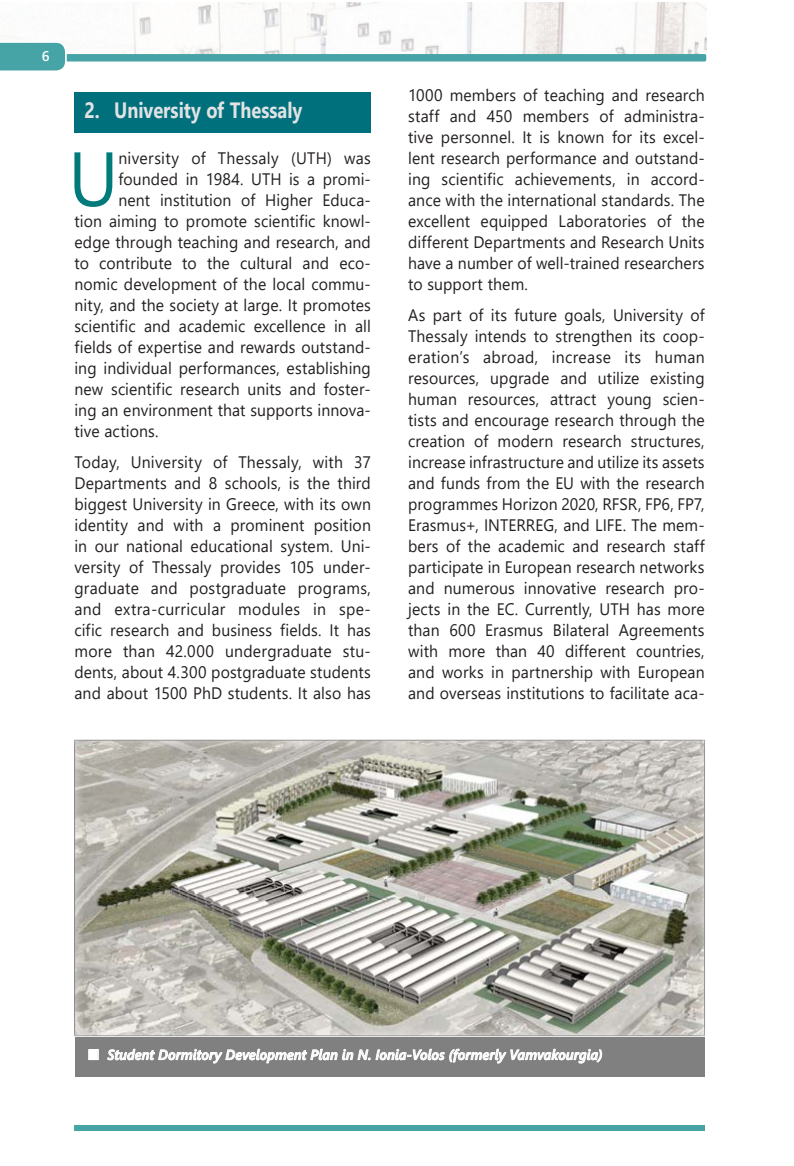
<style>
.page{position:relative;width:794px;height:1166px;background:#fff}
.page>*{position:absolute;margin:0;border:0;box-sizing:border-box;transform-origin:0 0}
.t1{font:76.65px "Segoe UI";color:#007a7b;scale:.95 1}
.t2{font:700 22.05px "Segoe UI";color:#e1e2e4;scale:.83 1}
.t3{font:16.62px/21px "Segoe UI";letter-spacing:.005em;color:#231f20;text-align:justify;scale:.95 1}
.t4{font:italic 600 14px "Segoe UI";letter-spacing:.01em;color:#fff;scale:.95 1}
.t5{font:600 14px "Segoe UI";color:#fff}
</style>
<div class="page">
<img style="left:133px;top:3px;width:573px;height:38px">
<svg style="left:0;top:41px;width:706px;height:30px"></svg>
<div style="left:74px;top:1126px;width:630px;height:5px;background:#46a3a6"></div>
<div style="left:74px;top:92px;width:297px;height:41px;background:#00717c"></div>
<div style="left:75px;top:1037px;width:629px;height:39px;background:#808080"></div>
<div style="left:89px;top:1049px;width:10px;height:11px;border:1px solid #fff"></div>
<svg style="left:107px;top:1049px;width:495px;height:15px"></svg>
<div style="left:74px;top:739px;width:632px;height:297px;background:#fff;opacity:.75"></div>
<svg style="left:89px;top:1049px;width:9px;height:10px"></svg>
<p class="t5" style="left:42px;top:43px;width:9px">6</p>
<h2 class="t2" style="left:84px;top:90px;width:264px">2. University of Thessaly</h2>
<h1 class="t1" style="left:68px;top:106px;width:54px">U</h1>
<p class="t3" style="left:118px;top:146px;width:267px">niversity of Thessaly (UTH) was</p>
<p class="t3" style="left:118px;top:167px;width:267px">founded in 1984. UTH is a promi-</p>
<p class="t3" style="left:118px;top:188px;width:267px">nent institution of Higher Educa-</p>
<p class="t3" style="left:74px;top:209px;width:314px">tion aiming to promote scientific knowl-</p>
<p class="t3" style="left:74px;top:230px;width:313px">edge through teaching and research, and</p>
<p class="t3" style="left:74px;top:251px;width:314px">to contribute to the cultural and eco-</p>
<p class="t3" style="left:74px;top:272px;width:314px">nomic development of the local commu-</p>
<p class="t3" style="left:74px;top:293px;width:313px">nity, and the society at large. It promotes</p>
<p class="t3" style="left:74px;top:314px;width:314px">scientific and academic excellence in all</p>
<p class="t3" style="left:74px;top:335px;width:314px">fields of expertise and rewards outstand-</p>
<p class="t3" style="left:74px;top:356px;width:314px">ing individual performances, establishing</p>
<p class="t3" style="left:74px;top:377px;width:314px">new scientific research units and foster-</p>
<p class="t3" style="left:74px;top:398px;width:314px">ing an environment that supports innova-</p>
<p class="t3" style="left:74px;top:419px;width:90px">tive actions.</p>
<p class="t3" style="left:74px;top:450px;width:314px">Today, University of Thessaly, with 37<br>Departments and 8 schools, is the third biggest University in Greece, with its own identity and with a prominent position in our national educational system. Uni&shy;versity of Thessaly provides 105 under&shy;graduate and postgraduate programs, and extra-curricular modules in spe&shy;cific research and business fields. It has more than 42.000 undergraduate stu&shy;dents, about 4.300 postgraduate students and about 1500 PhD students. It also has</p>
<p class="t3" style="left:408px;top:83px;width:314px">1000 members of teaching and research staff and 450 members of administra&shy;tive personnel. It is known for its excel&shy;lent research performance and outstand&shy;ing scientific achievements, in accord&shy;ance with the international standards. The excellent equipped Laboratories of the different Departments and Research Units have a number of well-trained researchers to support them.</p>
<p class="t3" style="left:408px;top:303px;width:314px">As part of its future goals, University of Thessaly intends to strengthen its coop&shy;eration’s abroad, increase its human resources, upgrade and utilize existing human resources, attract young scien&shy;tists and encourage research through the creation of modern research structures, increase infrastructure and utilize its assets and funds from the EU with the research programmes Horizon 2020, RFSR, FP6, FP7, Erasmus+, INTERREG, and LIFE. The mem&shy;bers of the academic and research staff participate in European research networks and numerous innovative research pro&shy;jects in the EC. Currently, UTH has more than 600 Erasmus Bilateral Agreements with more than 40 different countries, and works in partnership with European and overseas institutions to facilitate aca-</p>
<p class="t4" style="left:107px;top:1041px;width:522px">Student Dormitory Development Plan in N. Ionia-Volos (formerly Vamvakourgia)</p>
</div>
